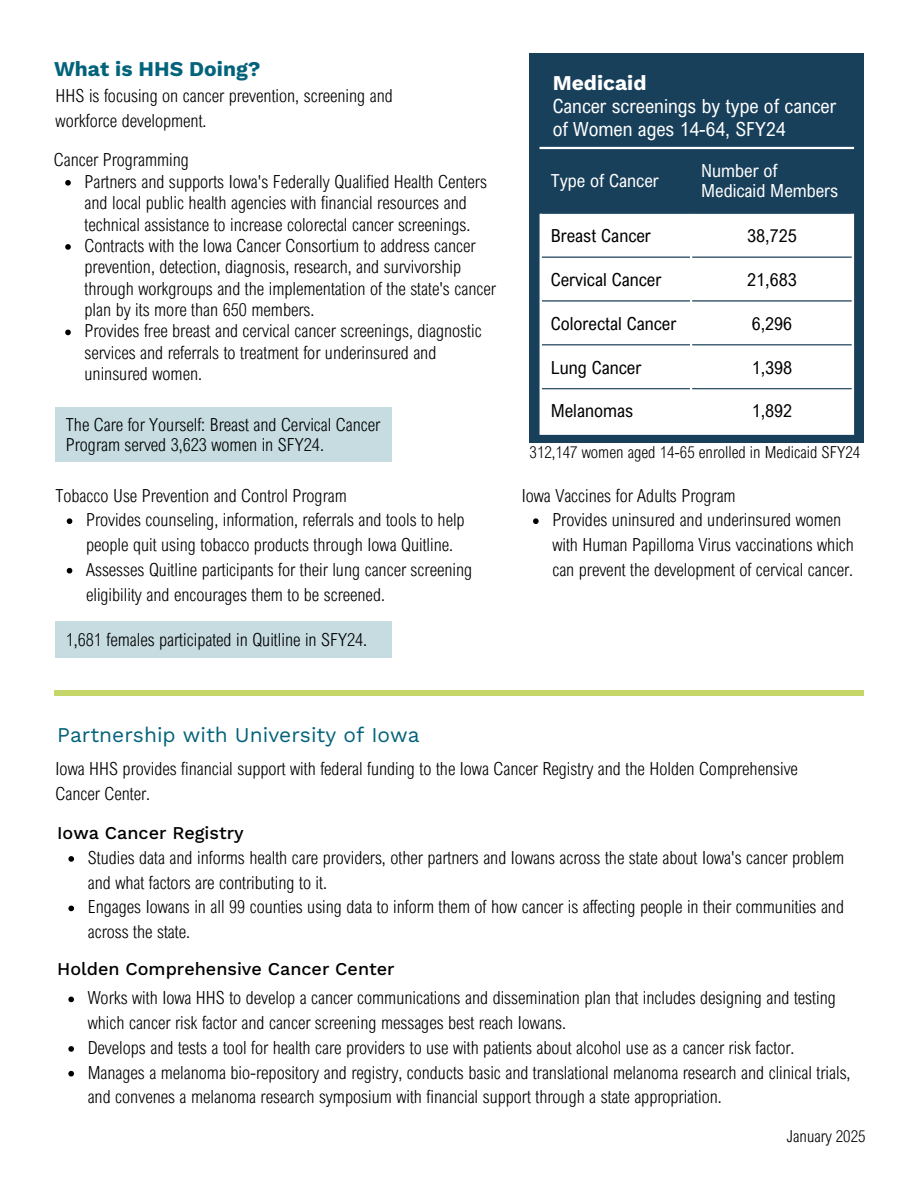
<style>
.page{position:relative;width:918px;height:1188px;background:#fff}
.page>*{position:absolute;margin:0;border:0;box-sizing:border-box;transform-origin:0 0}
.t1{font:21px "Work Sans";color:#04627a}
.t2{font:700 21px "Work Sans";color:#03637b}
.t3{font:700 21px "Work Sans";color:#fff}
.t4{font:19.5px/22.5px "Arial Nova Cond";color:#fff}
.t5{font:300 18px/24.8px "Arial Nova Cond";color:#000}
.t6{font:18px "Arial Nova Cond";color:#000}
.t7{font:500 18px "Work Sans";color:#000}
.t8{font:18px/20.2px "Arial Nova Cond";color:#fff}
.t9{font:300 16.5px "Arial Nova Cond";color:#000}
</style>
<div class="page">
<div style="left:54px;top:690px;width:810px;height:6px;background:#c6d668"></div>
<div style="left:530px;top:54px;width:334px;height:389px;background:#18405b"></div>
<svg style="left:542px;top:149px;width:310px;height:1px"></svg>
<div style="left:542px;top:214px;width:310px;height:219px;background:#fff"></div>
<hr style="left:542px;top:257px;width:310px;height:1px;background:#18405b">
<hr style="left:542px;top:300px;width:310px;height:2px;background:#18405b">
<hr style="left:542px;top:344px;width:310px;height:1px;background:#18405b">
<hr style="left:542px;top:388px;width:310px;height:1px;background:#18405b">
<hr style="left:690px;top:149px;width:2px;height:65px;background:#18405b">
<hr style="left:540px;top:214px;width:2px;height:219px;background:#fff">
<hr style="left:690px;top:214px;width:2px;height:219px;background:#fff">
<hr style="left:852px;top:214px;width:2px;height:219px;background:#fff">
<hr style="left:540px;top:147px;width:314px;height:2px;background:#fff">
<hr style="left:540px;top:433px;width:314px;height:2px;background:#fff">
<svg style="left:65px;top:180px;width:6px;height:6px"></svg>
<svg style="left:65px;top:244px;width:6px;height:6px"></svg>
<svg style="left:65px;top:330px;width:6px;height:5px"></svg>
<svg style="left:68px;top:856px;width:6px;height:6px"></svg>
<svg style="left:68px;top:906px;width:6px;height:5px"></svg>
<svg style="left:67px;top:518px;width:5px;height:6px"></svg>
<svg style="left:67px;top:568px;width:5px;height:6px"></svg>
<svg style="left:533px;top:518px;width:6px;height:6px"></svg>
<svg style="left:68px;top:997px;width:6px;height:5px"></svg>
<svg style="left:68px;top:1046px;width:6px;height:6px"></svg>
<svg style="left:68px;top:1071px;width:6px;height:5px"></svg>
<div style="left:55px;top:407px;width:337px;height:55px;background:#c6dce1"></div>
<div style="left:55px;top:621px;width:337px;height:37px;background:#c6dce1"></div>
<p class="t2" style="left:54px;top:56px;width:208px">What is HHS Doing?</p>
<p class="t5" style="left:56px;top:83px;width:339px">HHS is focusing on cancer prevention, screening and workforce development.</p>
<p class="t5" style="left:54px;top:147px;width:136px">Cancer Programming</p>
<p class="t5" style="left:85px;top:170px;width:404px;line-height:21.3px">Partners and supports Iowa's Federally Qualified Health Centers and local public health agencies with financial resources and technical assistance to increase colorectal cancer screenings.</p>
<p class="t5" style="left:85px;top:235px;width:413px;line-height:21.3px">Contracts with the Iowa Cancer Consortium to address cancer prevention, detection, diagnosis, research, and survivorship through workgroups and the implementation of the state's cancer plan by its more than 650 members.</p>
<p class="t5" style="left:85px;top:320px;width:399px;line-height:21.3px">Provides free breast and cervical cancer screenings, diagnostic services and referrals to treatment for underinsured and uninsured women.</p>
<p class="t5" style="left:66px;top:414px;width:316px;line-height:20.2px">The Care for Yourself: Breast and Cervical Cancer<br>Program served 3,623 women in SFY24.</p>
<p class="t5" style="left:55px;top:482px;width:293px">Tobacco Use Prevention and Control Program</p>
<p class="t5" style="left:86px;top:507px;width:380px">Provides counseling, information, referrals and tools to help people quit using tobacco products through Iowa Quitline.</p>
<p class="t5" style="left:86px;top:557px;width:388px">Assesses Quitline participants for their lung cancer screening eligibility and encourages them to be screened.</p>
<p class="t5" style="left:66px;top:627px;width:303px">1,681 females participated in Quitline in SFY24.</p>
<h3 class="t3" style="left:553px;top:70px;width:95px">Medicaid</h3>
<p class="t4" style="left:553px;top:95px;width:285px">Cancer screenings by type of cancer of Women ages 14-64, SFY24</p>
<h1 class="t8" style="left:551px;top:170px;width:110px">Type of Cancer</h1>
<p class="t8" style="left:701px;top:160px;width:139px">Number of<br>Medicaid Members</p>
<p class="t6" style="left:551px;top:224px;width:102px">Breast Cancer</p>
<p class="t6" style="left:747px;top:224px;width:51px">38,725</p>
<p class="t6" style="left:551px;top:268px;width:112px">Cervical Cancer</p>
<p class="t6" style="left:747px;top:268px;width:51px">21,683</p>
<p class="t6" style="left:551px;top:312px;width:127px">Colorectal Cancer</p>
<p class="t6" style="left:752px;top:312px;width:42px">6,296</p>
<p class="t6" style="left:551px;top:356px;width:92px">Lung Cancer</p>
<p class="t6" style="left:752px;top:356px;width:42px">1,398</p>
<p class="t6" style="left:551px;top:400px;width:84px">Melanomas</p>
<h1 class="t6" style="left:752px;top:400px;width:42px">1,892</h1>
<p class="t9" style="left:530px;top:441px;width:332px">312,147 women aged 14-65 enrolled in Medicaid SFY24</p>
<p class="t5" style="left:522px;top:482px;width:215px">Iowa Vaccines for Adults Program</p>
<p class="t5" style="left:552px;top:507px;width:303px">Provides uninsured and underinsured women with Human Papilloma Virus vaccinations which can prevent the development of cervical cancer.</p>
<p class="t1" style="left:57px;top:723px;width:364px">Partnership with University of Iowa</p>
<p class="t5" style="left:56px;top:756px;width:744px">Iowa HHS provides financial support with federal funding to the Iowa Cancer Registry and the Holden Comprehensive<br>Cancer Center.</p>
<p class="t7" style="left:57px;top:822px;width:188px">Iowa Cancer Registry</p>
<p class="t5" style="left:88px;top:845px;width:758px">Studies data and informs health care providers, other partners and Iowans across the state about Iowa's cancer problem and what factors are contributing to it.</p>
<p class="t5" style="left:88px;top:894px;width:758px">Engages Iowans in all 99 counties using data to inform them of how cancer is affecting people in their communities and across the state.</p>
<h3 class="t7" style="left:57px;top:958px;width:339px">Holden Comprehensive Cancer Center</h3>
<p class="t5" style="left:88px;top:985px;width:750px">Works with Iowa HHS to develop a cancer communications and dissemination plan that includes designing and testing which cancer risk factor and cancer screening messages best reach Iowans.</p>
<h2 class="t5" style="left:88px;top:1035px;width:708px">Develops and tests a tool for health care providers to use with patients about alcohol use as a cancer risk factor.</h2>
<p class="t5" style="left:88px;top:1060px;width:764px">Manages a melanoma bio-repository and registry, conducts basic and translational melanoma research and clinical trials, and convenes a melanoma research symposium with financial support through a state appropriation.</p>
<p class="t9" style="left:787px;top:1125px;width:80px">January 2025</p>
</div>
